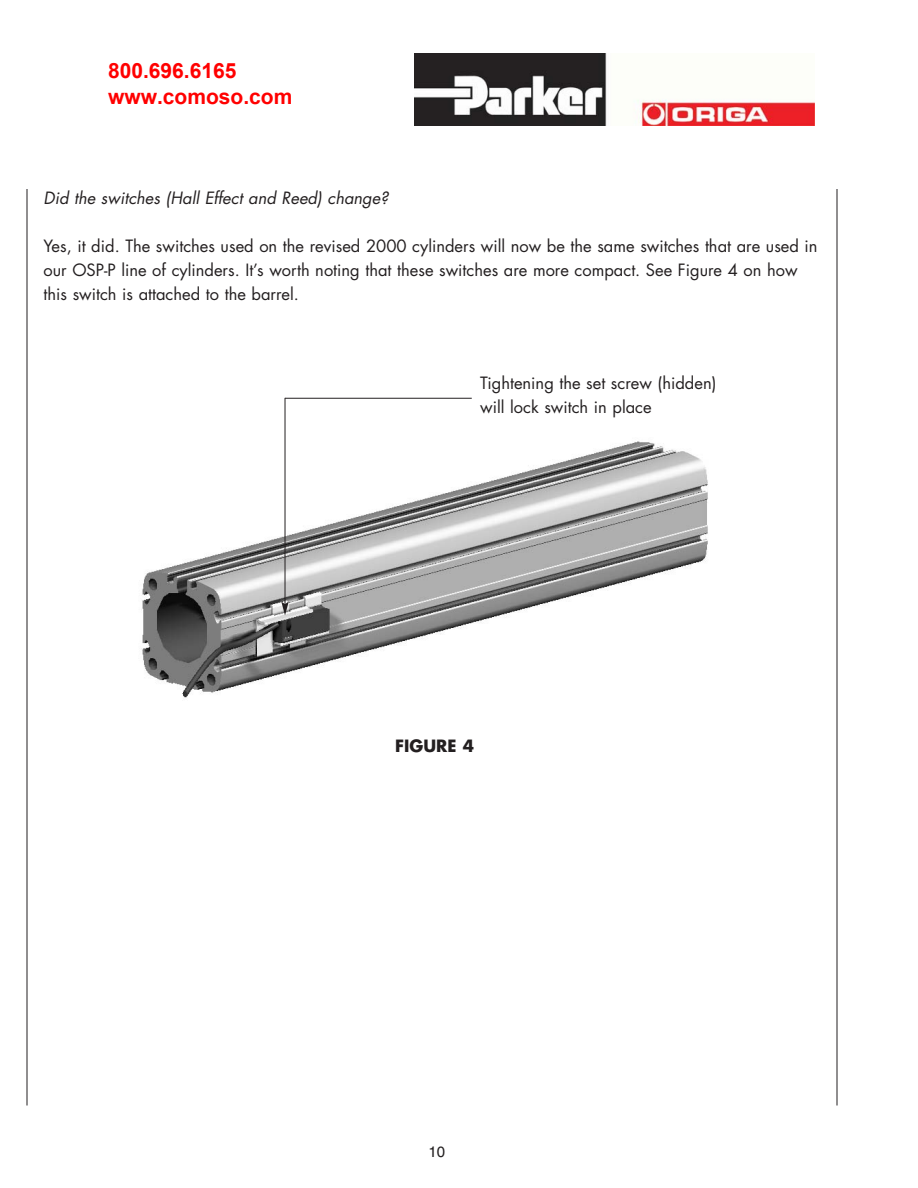
<style>
.page{position:relative;width:918px;height:1188px;background:#fff}
.page>*{position:absolute;margin:0;border:0;box-sizing:border-box;transform-origin:0 0}
.t1{font:700 21px/25.2px "Arial";color:#f00}
.t2{font:16.5px/24px "Futura";color:#231f20}
.t3{font:italic 16.5px "Futura";color:#231f20}
.t4{font:700 16.5px "Futura";color:#231f20}
.t5{font:15px "Helvetica";color:#231f20}
</style>
<div class="page">
<hr style="left:27px;top:189px;width:1px;height:917px;background:#231f20">
<hr style="left:837px;top:189px;width:1px;height:917px;background:#231f20">
<img style="left:141px;top:434px;width:567px;height:264px">
<hr style="left:285px;top:398px;width:1px;height:206px;background:#231f20">
<svg style="left:281px;top:601px;width:8px;height:14px"></svg>
<hr style="left:285px;top:398px;width:187px;height:1px;background:#231f20">
<img style="left:415px;top:53px;width:399px;height:72px">
<p class="t1" style="left:108px;top:59px;width:186px">800.696.6165 www.comoso.com</p>
<p class="t3" style="left:44px;top:190px;width:349px">Did the switches (Hall Effect and Reed) change?</p>
<p class="t2" style="left:44px;top:236px;width:776px">Yes, it did. The switches used on the revised 2000 cylinders will now be the same switches that are used in our OSP-P line of cylinders. It’s worth noting that these switches are more compact. See Figure 4 on how this switch is attached to the barrel.</p>
<p class="t2" style="left:480px;top:372px;width:238px">Tightening the set screw (hidden) will lock switch in place</p>
<p class="t4" style="left:395px;top:738px;width:80px">FIGURE 4</p>
<p class="t5" style="left:429px;top:1146px;width:18px">10</p>
</div>
